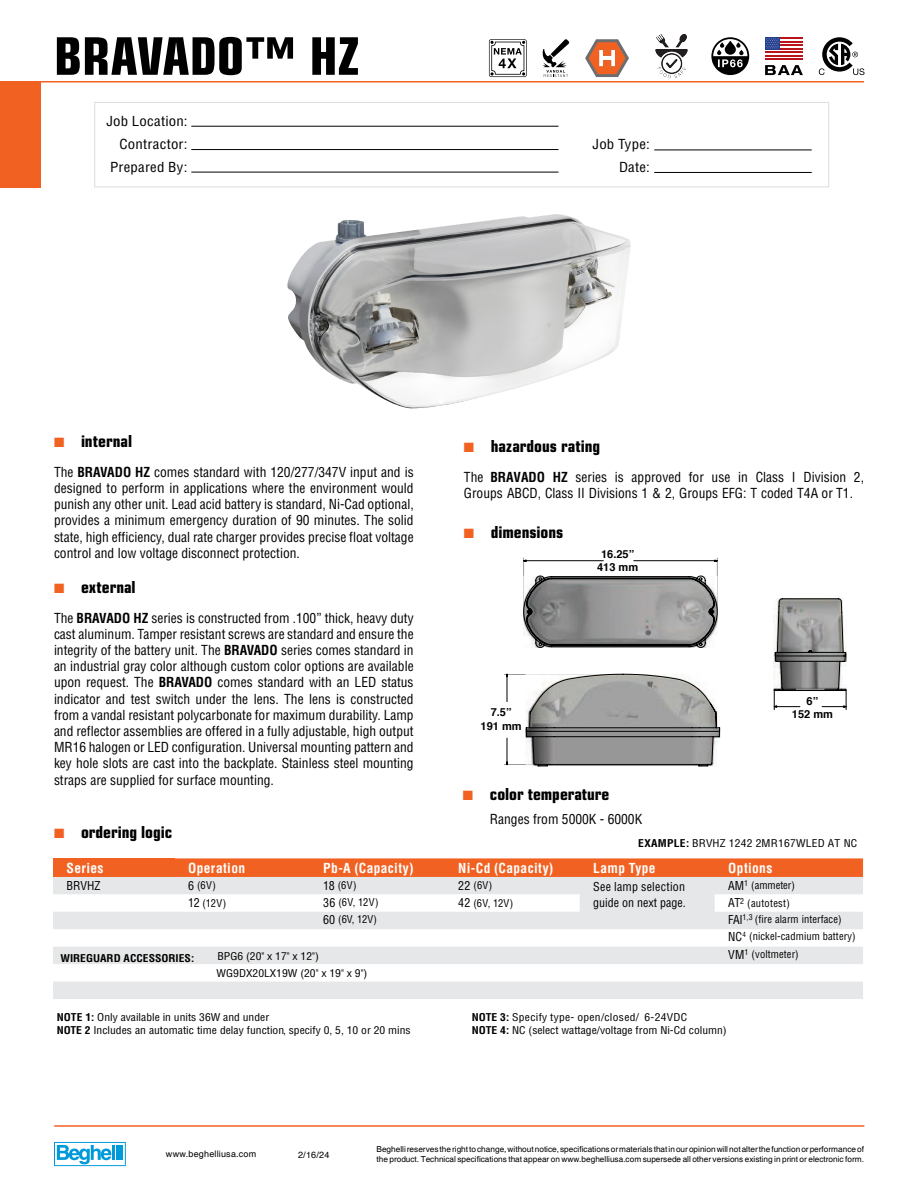
<style>
.page{position:relative;width:918px;height:1188px;background:#fff}
.page>*{position:absolute;margin:0;border:0;box-sizing:border-box;transform-origin:0 0}
.t1{font:56.25px "Eurostile Con Hea";color:#000}
.t2{font:18px "Eurostile Con Hea";color:#000}
.t3{font:condensed 13.5px/16.2px "Helvetica LT Std";color:#000;text-align:justify}
.t4{font:700 condensed 13.5px "Helvetica LT Std";letter-spacing:.025em;color:#fff}
.t5{font:condensed 13.5px/23px "Helvetica LT Std";color:#000;text-align:right;scale:1.1 1}
.t6{font:condensed 12px/15.9px "Helvetica LT Std";color:#000}
.t7{font:700 11.1px/13.4px "Helvetica";color:#000;text-align:center}
.t8{font:condensed 10.5px/12.6px "Helvetica LT Std";color:#000;scale:1.1 1}
.t9{font:condensed 10.5px/17.4px "Helvetica LT Std";color:#000}
.t10{font:condensed 10.5px "Helvetica LT Std";letter-spacing:.02em;color:#000;scale:1.1 1}
.t11{font:700 condensed 10.5px "Helvetica LT Std";color:#000;scale:1.1 1}
.t12{font:condensed 10.5px "Helvetica LT Std";letter-spacing:.025em;color:#000}
.t13{font:9px "Helvetica";letter-spacing:.025em;color:#000}
.t14{font:8.25px/9.9px "Helvetica";color:#000}
.s1{color:#f16122}
.s2{font-weight:700}
.s3{font-size:12px}
</style>
<div class="page">
<div style="left:0;top:81px;width:41px;height:106px;background:#f16122"></div>
<hr style="left:2px;top:81px;width:862px;height:1px;background:#f16122">
<div style="left:94px;top:102px;width:735px;height:85px;border:1px solid #dcddde"></div>
<hr style="left:191px;top:126px;width:368px;height:1px;background:#000">
<hr style="left:191px;top:149px;width:368px;height:1px;background:#000">
<hr style="left:191px;top:172px;width:368px;height:1px;background:#000">
<hr style="left:654px;top:150px;width:158px;height:1px;background:#000">
<hr style="left:654px;top:172px;width:158px;height:1px;background:#000">
<svg style="left:54px;top:1142px;width:72px;height:24px"></svg>
<img style="left:287px;top:214px;width:344px;height:195px">
<hr style="left:54px;top:1125px;width:810px;height:2px;background:#f16122">
<svg style="left:523px;top:558px;width:195px;height:90px"></svg>
<svg style="left:504px;top:673px;width:216px;height:93px"></svg>
<svg style="left:773px;top:599px;width:74px;height:111px"></svg>
<svg style="left:542px;top:39px;width:27px;height:38px"></svg>
<svg style="left:585px;top:39px;width:44px;height:38px"></svg>
<svg style="left:489px;top:39px;width:38px;height:38px"></svg>
<svg style="left:819px;top:37px;width:46px;height:38px"></svg>
<svg style="left:711px;top:37px;width:38px;height:38px"></svg>
<div style="left:53px;top:858px;width:122px;height:19px;background:#f16122"></div>
<svg style="left:175px;top:858px;width:688px;height:19px;background:#f16427"></svg>
<svg style="left:53px;top:877px;width:810px;height:122px;fill:#e6e7e8"></svg>
<svg style="left:765px;top:65px;width:38px;height:10px"></svg>
<svg style="left:765px;top:42px;width:38px;height:15px"></svg>
<hr style="left:765px;top:58px;width:38px;height:2px;background:#ba141a">
<hr style="left:765px;top:55px;width:38px;height:1px;background:#ba141a">
<hr style="left:765px;top:37px;width:38px;height:2px;background:#ba141a">
<hr style="left:765px;top:48px;width:38px;height:1px;background:#ba141a">
<hr style="left:765px;top:51px;width:38px;height:2px;background:#ba141a">
<hr style="left:765px;top:44px;width:38px;height:2px;background:#ba141a">
<hr style="left:765px;top:41px;width:38px;height:1px;background:#ba141a">
<div style="left:765px;top:37px;width:15px;height:12px;background:#25408f"></div>
<svg style="left:766px;top:38px;width:13px;height:10px"></svg>
<img style="left:642px;top:34px;width:58px;height:49px">
<h1 class="t1" style="left:54px;top:16px;width:307px">BRAVADO™ HZ</h1>
<p class="t5" style="left:106px;top:110px;width:75px">Job Location:<br>Contractor:<br>Prepared By:</p>
<p class="t5" style="left:593px;top:133px;width:54px">Job Type:<br>Date:</p>
<h2 class="t2" style="left:54px;top:428px;width:80px"><span class="s1">■</span> internal</h2>
<p class="t3" style="left:54px;top:464px;width:361px">The <span class="s2">BRAVADO HZ</span> comes standard with 120/277/347V input and is designed to perform in applications where the environment would punish any other unit. Lead acid battery is standard, Ni-Cad optional, provides a minimum emergency duration of 90 minutes. The solid state, high efficiency, dual rate charger provides precise float voltage control and low voltage disconnect protection.</p>
<h2 class="t2" style="left:54px;top:574px;width:83px"><span class="s1">■</span> external</h2>
<p class="t3" style="left:54px;top:610px;width:361px">The <span class="s2">BRAVADO HZ</span> series is constructed from .100” thick, heavy duty cast aluminum. Tamper resistant screws are standard and ensure the integrity of the battery unit. The <span class="s2">BRAVADO</span> series comes standard in an industrial gray color although custom color options are available upon request. The <span class="s2">BRAVADO</span> comes standard with an LED status indicator and test switch under the lens. The lens is constructed from a vandal resistant polycarbonate for maximum durability. Lamp and reflector assemblies are offered in a fully adjustable, high output MR16 halogen or LED configuration. Universal mounting pattern and key hole slots are cast into the backplate. Stainless steel mounting straps are supplied for surface mounting.</p>
<h2 class="t2" style="left:54px;top:819px;width:120px"><span class="s1">■</span> ordering logic</h2>
<h2 class="t2" style="left:464px;top:433px;width:138px"><span class="s1">■</span> hazardous rating</h2>
<p class="t3" style="left:464px;top:469px;width:402px">The <span class="s2">BRAVADO HZ</span> series is approved for use in Class I Division 2,<br>Groups ABCD, Class II Divisions 1 &amp; 2, Groups EFG: T coded T4A or T1.</p>
<h2 class="t2" style="left:464px;top:519px;width:101px"><span class="s1">■</span> dimensions</h2>
<p class="t7" style="left:597px;top:547px;width:43px">16.25”<br>413 mm</p>
<p class="t7" style="left:481px;top:706px;width:43px">7.5”<br>191 mm</p>
<h2 class="t2" style="left:463px;top:781px;width:148px"><span class="s1">■</span> color temperature</h2>
<p class="t3" style="left:490px;top:811px;width:154px">Ranges from 5000K - 6000K</p>
<p class="t7" style="left:792px;top:694px;width:43px">6”<br>152 mm</p>
<p class="t10" style="left:638px;top:836px;width:200px"><span class="s2">EXAMPLE:</span> BRVHZ 1242 2MR167WLED AT NC</p>
<p class="t4" style="left:67px;top:859px;width:39px">Series</p>
<p class="t4" style="left:188px;top:859px;width:58px">Operation</p>
<p class="t4" style="left:323px;top:859px;width:92px">Pb-A (Capacity)</p>
<p class="t4" style="left:458px;top:859px;width:97px">Ni-Cd (Capacity)</p>
<p class="t4" style="left:593px;top:859px;width:64px">Lamp Type</p>
<p class="t4" style="left:728px;top:859px;width:46px">Options</p>
<p class="t6" style="left:67px;top:878px;width:35px">BRVHZ</p>
<p class="t9" style="left:188px;top:877px;width:29px"><span class="s3">6</span> (6V)</p>
<p class="t9" style="left:323px;top:877px;width:35px"><span class="s3">18</span> (6V)</p>
<p class="t9" style="left:458px;top:877px;width:36px"><span class="s3">22</span> (6V)</p>
<p class="t6" style="left:593px;top:878px;width:94px">See lamp selection guide on next page.</p>
<p class="t9" style="left:728px;top:877px;width:68px"><span class="s3">AM</span><sup>1</sup> (ammeter)</p>
<p class="t9" style="left:188px;top:894px;width:40px"><span class="s3">12</span> (12V)</p>
<p class="t9" style="left:458px;top:894px;width:57px"><span class="s3">42</span> (6V, 12V)</p>
<p class="t6" style="left:728px;top:895px;width:18px">AT<sup>2</sup></p>
<p class="t9" style="left:323px;top:893px;width:57px"><span class="s3">36</span> (6V, 12V)</p>
<p class="t12" style="left:747px;top:896px;width:44px">(autotest)</p>
<p class="t9" style="left:323px;top:911px;width:55px"><span class="s3">60</span> (6V, 12V)</p>
<p class="t9" style="left:728px;top:910px;width:129px"><span class="s3">FAI</span><sup>1,3</sup> (fire alarm interface)<br><span class="s3">NC</span><sup>4</sup> (nickel-cadmium battery)<br><span class="s3">VM</span><sup>1</sup> (voltmeter)</p>
<p class="t11" style="left:60px;top:951px;width:123px">WIREGUARD ACCESSORIES:</p>
<p class="t8" style="left:217px;top:947px;width:139px;line-height:17.5px">BPG6 (20" x 17" x 12")<br>WG9DX20LX19W (20" x 19" x 9")</p>
<p class="t8" style="left:57px;top:1011px;width:323px"><span class="s2">NOTE 1:</span> Only available in units 36W and under<br><span class="s2">NOTE 2</span> Includes an automatic time delay function, specify 0, 5, 10 or 20 mins</p>
<p class="t8" style="left:472px;top:1011px;width:233px"><span class="s2">NOTE 3:</span> Specify type- open/closed/ 6-24VDC<br><span class="s2">NOTE 4:</span> NC (select wattage/voltage from Ni-Cd column)</p>
<p class="t13" style="left:166px;top:1149px;width:92px">www.beghelliusa.com</p>
<p class="t13" style="left:298px;top:1148px;width:33px">2/16/24</p>
<p class="t14" style="left:376px;top:1145px;width:489px">Beghelli reserves the right to change, without notice, specifications or materials that in our opinion will not alter the function or performance of the product. Technical specifications that appear on www.beghelliusa.com supersede all other versions existing in print or electronic form.</p>
</div>
